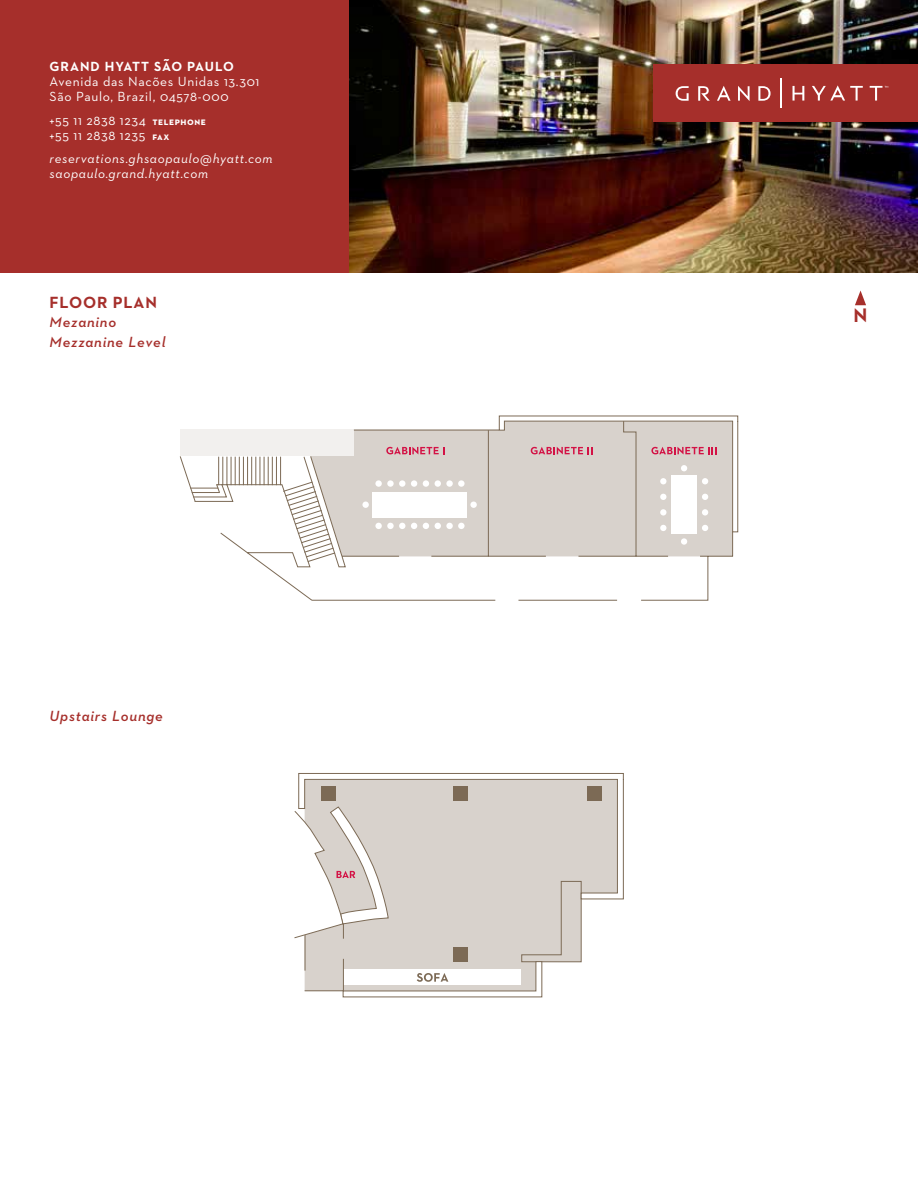
<style>
.page{position:relative;width:918px;height:1188px;background:#fff}
.page>*{position:absolute;margin:0;border:0;box-sizing:border-box;transform-origin:0 0}
.t1{font:700 19.95px "Neutraface 2 Text";color:#a62f2b}
.t2{font:700 16.5px "Neutraface 2 Text";color:#a62f2b}
.t3{font:italic 600 15px/19.5px "Neutraface 2 Text";letter-spacing:.05em;color:#a62f2b}
.t4{font:13.5px/15px "Neutraface 2 Text";letter-spacing:.05em;color:#fff}
.t5{font:italic 13.5px/15px "Neutraface 2 Text";letter-spacing:.05em;color:#fff}
.t6{font:700 13.5px "Neutraface 2 Text";letter-spacing:.06em;color:#fff}
.t7{font:700 10.5px/15px "Neutraface 2 Text";letter-spacing:.05em;color:#fff}
</style>
<div class="page">
<img style="left:349px;top:0;width:569px;height:272px">
<div style="left:0;top:0;width:349px;height:272px;background:#a62f2b"></div>
<div style="left:653px;top:64px;width:265px;height:58px;background:#a62f2b"></div>
<svg style="left:781px;top:79px;width:1px;height:29px"></svg>
<svg style="left:676px;top:86px;width:95px;height:15px"></svg>
<svg style="left:793px;top:86px;width:11px;height:15px"></svg>
<svg style="left:812px;top:85px;width:76px;height:16px"></svg>
<svg style="left:855px;top:291px;width:11px;height:14px"></svg>
<svg style="left:180px;top:429px;width:529px;height:172px"></svg>
<svg style="left:190px;top:416px;width:548px;height:146px"></svg>
<svg style="left:294px;top:773px;width:330px;height:224px"></svg>
<p class="t6" style="left:50px;top:58px;width:186px">GRAND HYATT SÃO PAULO</p>
<p class="t4" style="left:50px;top:74px;width:211px">Avenida das Nacões Unidas 13.301<br>São Paulo, Brazil, 04578-000</p>
<p class="t4" style="left:50px;top:113px;width:98px">+55 11 2838 1234 +55 11 2838 1235</p>
<p class="t5" style="left:50px;top:150px;width:224px">reservations.ghsaopaulo@hyatt.com saopaulo.grand.hyatt.com</p>
<p class="t7" style="left:152px;top:114px;width:55px">TELEPHONE<br>FAX</p>
<p class="t2" style="left:50px;top:291px;width:109px">FLOOR PLAN</p>
<p class="t3" style="left:50px;top:312px;width:117px">Mezanino<br>Mezzanine Level</p>
<p class="t3" style="left:50px;top:706px;width:115px">Upstairs Lounge</p>
<h1 class="t1" style="left:854px;top:303px;width:15px">N</h1>
</div>
